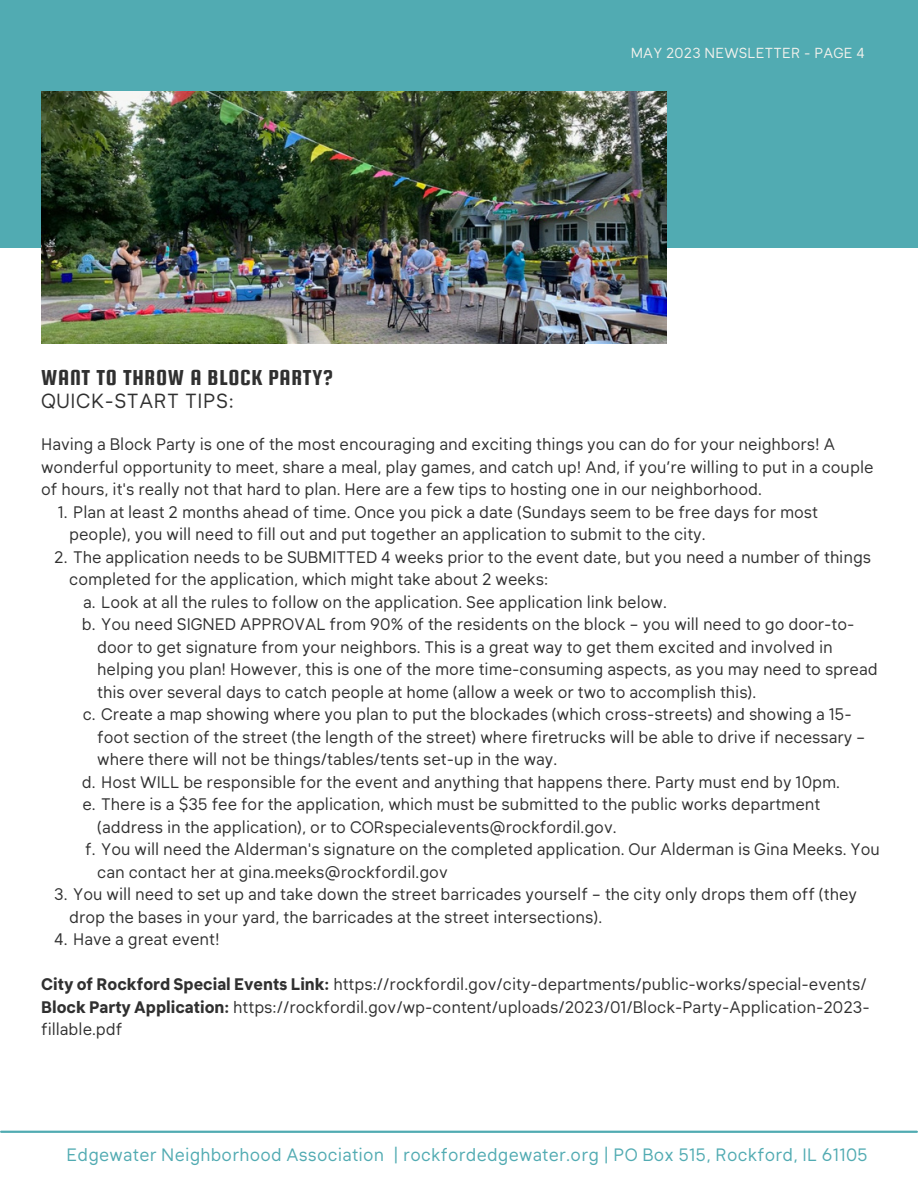
<style>
.page{position:relative;width:918px;height:1188px;background:#fff}
.page>*{position:absolute;margin:0;border:0;box-sizing:border-box;transform-origin:0 0}
.t1{font:23.1px "Squada One";letter-spacing:.03em;color:#303030}
.t2{font:20.1px "Klima";letter-spacing:.03em;color:#303030}
.t3{font:17.7px "Klima";letter-spacing:.015em;color:#51abb2}
.t4{font:16.5px/22.5px "Klima";color:#303030}
.t5{font:14.4px "Klima";letter-spacing:.015em;color:#f2f1ec}
.s1{font-weight:700}
</style>
<div class="page">
<div style="left:0;top:0;width:918px;height:248px;background:#51abb2"></div>
<hr style="left:1px;top:1131px;width:916px;height:2px;background:#51abb2">
<img style="left:41px;top:92px;width:626px;height:252px">
<h1 class="t1" style="left:41px;top:366px;width:293px">WANT TO THROW A BLOCK PARTY?</h1>
<p class="t2" style="left:41px;top:393px;width:194px">QUICK-START TIPS:</p>
<p class="t5" style="left:631px;top:47px;width:236px">MAY 2023 NEWSLETTER - PAGE 4</p>
<p class="t4" style="left:41px;top:434px;width:834px">Having a Block Party is one of the most encouraging and exciting things you can do for your neighbors! A wonderful opportunity to meet, share a meal, play games, and catch up! And, if you’re willing to put in a couple of hours, it's really not that hard to plan. Here are a few tips to hosting one in our neighborhood.</p>
<p class="t4" style="left:69px;top:502px;width:750px;text-indent:-11px">1. Plan at least 2 months ahead of time. Once you pick a date (Sundays seem to be free days for most people), you will need to fill out and put together an application to submit to the city.</p>
<p class="t4" style="left:54px;top:547px;width:818px">2. The application needs to be SUBMITTED 4 weeks prior to the event date, but you need a number of things</p>
<p class="t4" style="left:69px;top:569px;width:480px">completed for the application, which might take about 2 weeks:</p>
<p class="t4" style="left:83px;top:592px;width:585px">a. Look at all the rules to follow on the application. See application link below.</p>
<p class="t4" style="left:82px;top:614px;width:774px">b. You need SIGNED APPROVAL from 90% of the residents on the block – you will need to go door-to-</p>
<p class="t4" style="left:97px;top:637px;width:737px">door to get signature from your neighbors. This is a great way to get them excited and involved in</p>
<p class="t4" style="left:97px;top:659px;width:782px">helping you plan! However, this is one of the more time-consuming aspects, as you may need to spread</p>
<p class="t4" style="left:97px;top:682px;width:661px">this over several days to catch people at home (allow a week or two to accomplish this).</p>
<p class="t4" style="left:83px;top:704px;width:771px">c. Create a map showing where you plan to put the blockades (which cross-streets) and showing a 15-</p>
<p class="t4" style="left:97px;top:727px;width:770px">foot section of the street (the length of the street) where firetrucks will be able to drive if necessary –</p>
<p class="t4" style="left:97px;top:749px;width:461px">where there will not be things/tables/tents set-up in the way.</p>
<p class="t4" style="left:82px;top:772px;width:760px">d. Host WILL be responsible for the event and anything that happens there. Party must end by 10pm.</p>
<p class="t4" style="left:82px;top:794px;width:739px">e. There is a $35 fee for the application, which must be submitted to the public works department</p>
<p class="t4" style="left:97px;top:817px;width:521px">(address in the application), or to CORspecialevents@rockfordil.gov.</p>
<p class="t4" style="left:85px;top:839px;width:796px">f. You will need the Alderman's signature on the completed application. Our Alderman is Gina Meeks. You</p>
<p class="t4" style="left:97px;top:862px;width:352px">can contact her at gina.meeks@rockfordil.gov</p>
<p class="t4" style="left:69px;top:884px;width:789px;text-indent:-15px">3. You will need to set up and take down the street barricades yourself – the city only drops them off (they drop the bases in your yard, the barricades at the street intersections).</p>
<p class="t4" style="left:54px;top:929px;width:167px">4. Have a great event!</p>
<p class="t4" style="left:41px;top:974px;width:830px"><span class="s1">City of Rockford Special Events Link:</span> https://rockfordil.gov/city-departments/public-works/special-events/<br><span class="s1">Block Party Application:</span> https://rockfordil.gov/wp-content/uploads/2023/01/Block-Party-Application-2023- fillable.pdf</p>
<p class="t3" style="left:67px;top:1148px;width:803px">Edgewater Neighborhood Association | rockfordedgewater.org | PO Box 515, Rockford, IL 61105</p>
</div>
